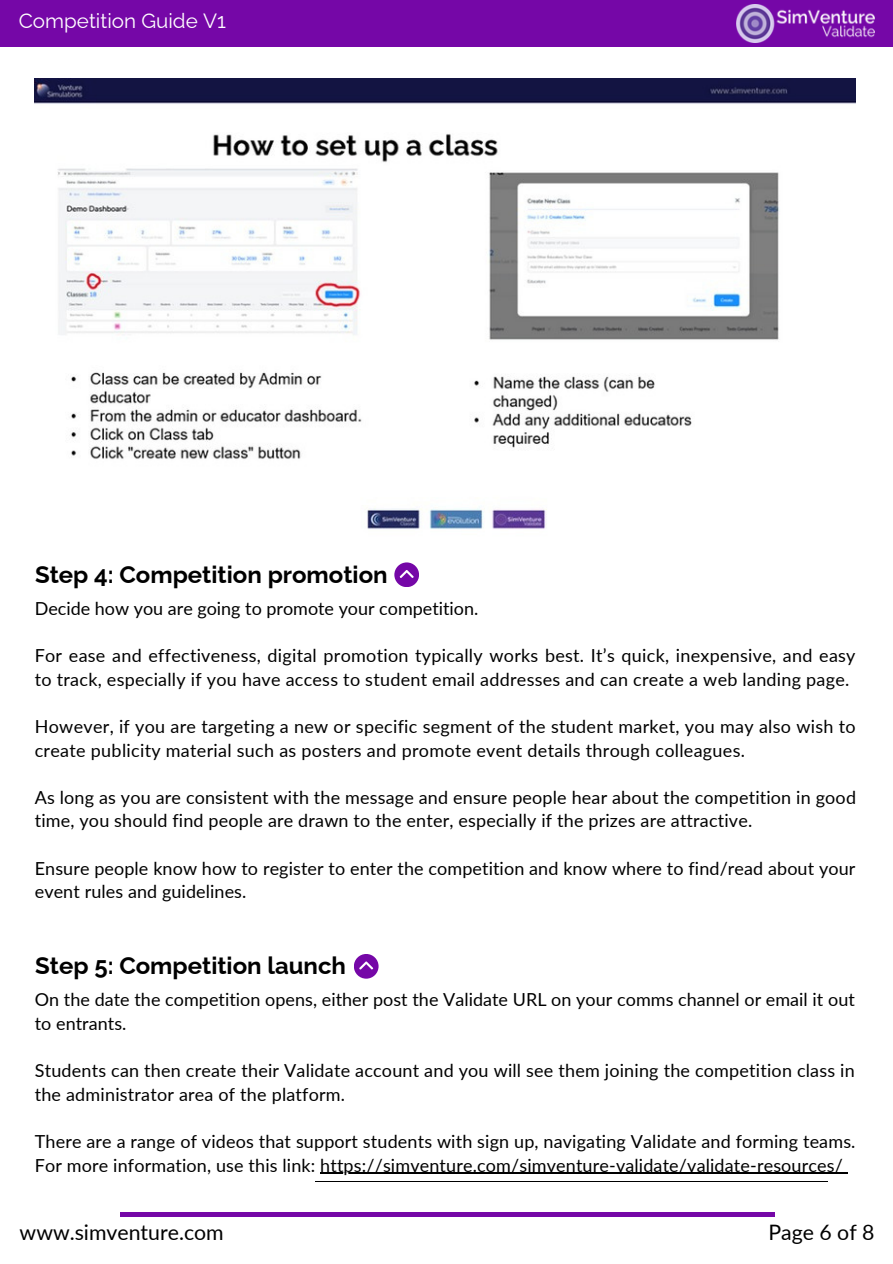
<style>
.page{position:relative;width:893px;height:1264px;background:#fff}
.page>*{position:absolute;margin:0;border:0;box-sizing:border-box;transform-origin:0 0}
.t1{font:700 24px "Raleway";color:#000}
.t2{font:21.3px "Lato";color:#000}
.t3{font:20.55px "Raleway";color:#fff}
.t4{font:18px/23.5px "Lato";letter-spacing:.01em;color:#000}
</style>
<div class="page">
<div style="left:0;top:0;width:892px;height:46px;background:#7507a7"></div>
<img style="left:736px;top:5px;width:138px;height:38px">
<hr style="left:120px;top:1212px;width:654px;height:4px;background:#7507a7">
<img style="left:35px;top:79px;width:820px;height:450px">
<svg style="left:354px;top:954px;width:24px;height:24px"></svg>
<hr style="left:314px;top:1180px;width:513px;height:1px;background:#000">
<svg style="left:394px;top:562px;width:25px;height:25px"></svg>
<hr style="left:320px;top:1172px;width:523px;height:1px;background:#000">
<p class="t3" style="left:19px;top:8px;width:208px">Competition Guide V1</p>
<p class="t1" style="left:35px;top:560px;width:354px">Step 4: Competition promotion</p>
<p class="t4" style="left:35px;top:596px;width:445px">Decide how you are going to promote your competition.</p>
<p class="t4" style="left:35px;top:643px;width:822px">For ease and effectiveness, digital promotion typically works best. It’s quick, inexpensive, and easy to track, especially if you have access to student email addresses and can create a web landing page.</p>
<p class="t4" style="left:35px;top:714px;width:822px">However, if you are targeting a new or specific segment of the student market, you may also wish to create publicity material such as posters and promote event details through colleagues.</p>
<p class="t4" style="left:35px;top:785px;width:822px">As long as you are consistent with the message and ensure people hear about the competition in good time, you should find people are drawn to the enter, especially if the prizes are attractive.</p>
<p class="t4" style="left:35px;top:855px;width:822px">Ensure people know how to register to enter the competition and know where to find/read about your event rules and guidelines.</p>
<p class="t1" style="left:35px;top:951px;width:312px">Step 5: Competition launch</p>
<p class="t4" style="left:35px;top:987px;width:821px">On the date the competition opens, either post the Validate URL on your comms channel or email it out to entrants.</p>
<p class="t4" style="left:35px;top:1058px;width:821px">Students can then create their Validate account and you will see them joining the competition class in the administrator area of the platform.</p>
<p class="t4" style="left:35px;top:1129px;width:822px">There are a range of videos that support students with sign up, navigating Validate and forming teams.<br>For more information, use this link: https://simventure.com/simventure-validate/validate-resources/</p>
<p class="t2" style="left:20px;top:1219px;width:206px">www.simventure.com</p>
<p class="t2" style="left:768px;top:1219px;width:108px">Page 6 of 8</p>
</div>
